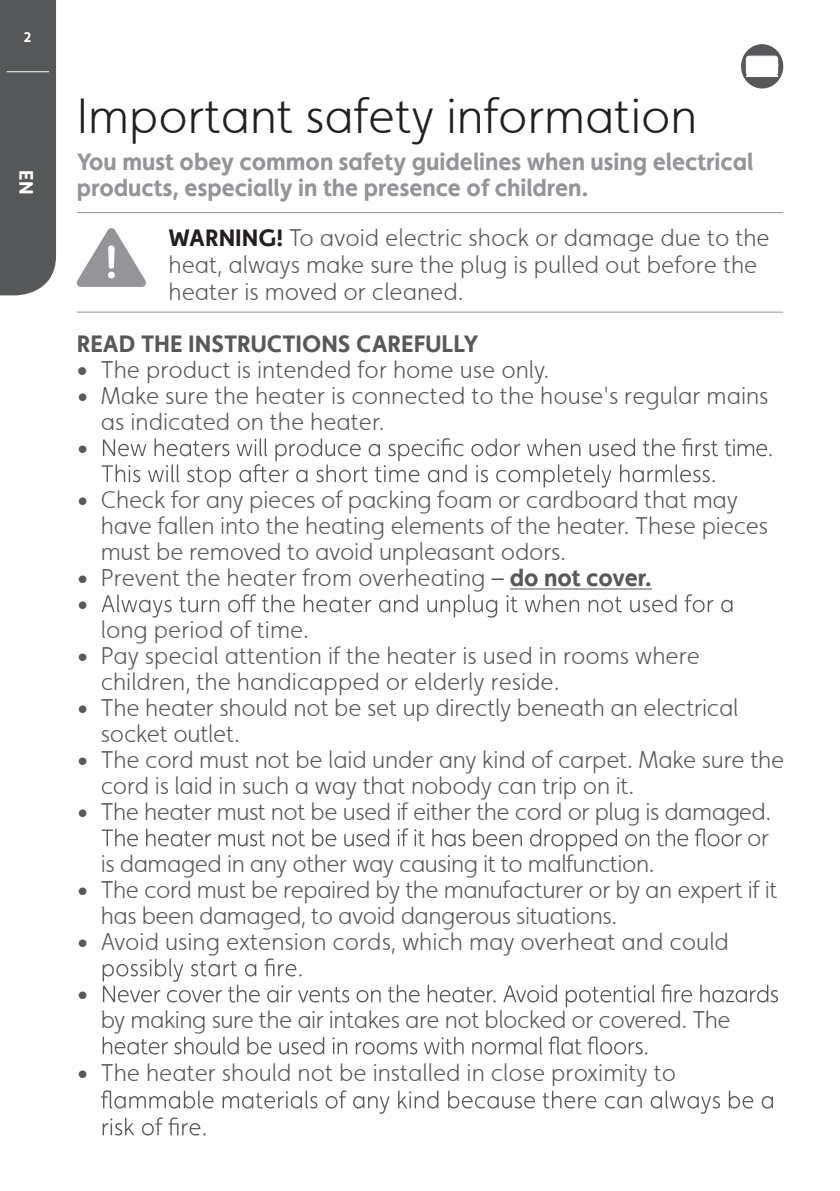
<style>
.page{position:relative;width:840px;height:1191px;background:#fff}
.page>*{position:absolute;margin:0;border:0;box-sizing:border-box;transform-origin:0 0}
.t1{font:300 49px "Faricy New";color:#231f20}
.t2{font:300 24px/26px "Faricy New";letter-spacing:-.01em;color:#57585a}
.t3{font:700 24px/26px "Faricy New";color:#939598}
.t4{font:700 24px "Faricy New";color:#57585a}
.t5{font:700 19.8px "Faricy New";color:#fff}
.t6{font:700 14.2px "Faricy New";color:#fff}
.t7{font:700 12.4px "Calibri";color:#231f20}
.s1{font-weight:700;color:#231f20}
.s2{font-weight:700}
</style>
<div class="page">
<div style="left:0;top:0;width:56px;height:295px;background:#57585a"></div>
<hr style="left:7px;top:71px;width:42px;height:1px;background:#fff">
<svg style="left:740px;top:44px;width:42px;height:44px"></svg>
<svg style="left:745px;top:56px;width:32px;height:22px"></svg>
<svg style="left:76px;top:228px;width:70px;height:59px"></svg>
<hr style="left:509px;top:588px;width:142px;height:1px;background:#57585a">
<svg style="left:102px;top:438px;width:669px;height:49px"></svg>
<svg style="left:101px;top:594px;width:631px;height:23px"></svg>
<svg style="left:102px;top:828px;width:639px;height:23px"></svg>
<svg style="left:103px;top:958px;width:674px;height:49px"></svg>
<svg style="left:103px;top:1036px;width:544px;height:18px"></svg>
<svg style="left:101px;top:1090px;width:671px;height:45px"></svg>
<hr style="left:77px;top:311px;width:705px;height:2px;background:#939598">
<hr style="left:77px;top:212px;width:705px;height:1px;background:#939598">
<p class="t6" style="left:24px;top:28px;width:9px">2</p>
<p class="t5" style="left:38px;top:170px;width:25px;rotate:90deg">EN</p>
<h1 class="t1" style="left:77px;top:88px;width:621px">Important safety information</h1>
<p class="t3" style="left:77px;top:149px;width:677px">You must obey common safety guidelines when using electrical products, especially in the presence of children.</p>
<p class="t2" style="left:168px;top:224px;width:602px;line-height:27px"><span class="s1">WARNING!</span> To avoid electric shock or damage due to the heat, always make sure the plug is pulled out before the heater is moved or cleaned.</p>
<p class="t4" style="left:77px;top:329px;width:403px">READ THE INSTRUCTIONS CAREFULLY</p>
<p class="t2" style="left:77px;top:357px;width:474px"><span class="s2">•</span> The product is intended for home use only.</p>
<p class="t2" style="left:77px;top:383px;width:692px">• Make sure the heater is connected to the house's regular mains</p>
<p class="t2" style="left:101px;top:409px;width:285px">as indicated on the heater.</p>
<p class="t2" style="left:77px;top:435px;width:13px">•</p>
<p class="t2" style="left:101px;top:487px;width:668px;text-indent:-24px">• Check for any pieces of packing foam or cardboard that may have fallen into the heating elements of the heater. These pieces must be removed to avoid unpleasant odors.</p>
<p class="t2" style="left:77px;top:565px;width:576px">• Prevent the heater from overheating – <span class="s2">do not cover.</span></p>
<p class="t2" style="left:77px;top:591px;width:13px">•</p>
<p class="t2" style="left:101px;top:617px;width:210px">long period of time.</p>
<p class="t2" style="left:101px;top:643px;width:600px;text-indent:-24px">• Pay special attention if the heater is used in rooms where children, the handicapped or elderly reside.</p>
<p class="t2" style="left:101px;top:695px;width:638px;text-indent:-24px">• The heater should not be set up directly beneath an electrical socket outlet.</p>
<p class="t2" style="left:101px;top:747px;width:684px;text-indent:-24px">• The cord must not be laid under any kind of carpet. Make sure the cord is laid in such a way that nobody can trip on it.</p>
<p class="t2" style="left:77px;top:799px;width:695px">• The heater must not be used if either the cord or plug is damaged.</p>
<p class="t2" style="left:746px;top:825px;width:23px">or</p>
<p class="t2" style="left:101px;top:851px;width:555px">is damaged in any other way causing it to malfunction.</p>
<p class="t2" style="left:101px;top:877px;width:677px;text-indent:-24px">• The cord must be repaired by the manufacturer or by an expert if it has been damaged, to avoid dangerous situations.</p>
<p class="t2" style="left:77px;top:916px;width:653px;line-height:52px">• Avoid using extension cords, which may overheat and could •</p>
<p class="t2" style="left:101px;top:1007px;width:631px">by making sure the air intakes are not blocked or covered. The</p>
<p class="t2" style="left:77px;top:1060px;width:600px">• The heater should not be installed in close proximity to</p>
<p class="t7" style="left:299px;top:470px;width:90px;rotate:90deg">ALL LANGUAGES</p>
</div>
